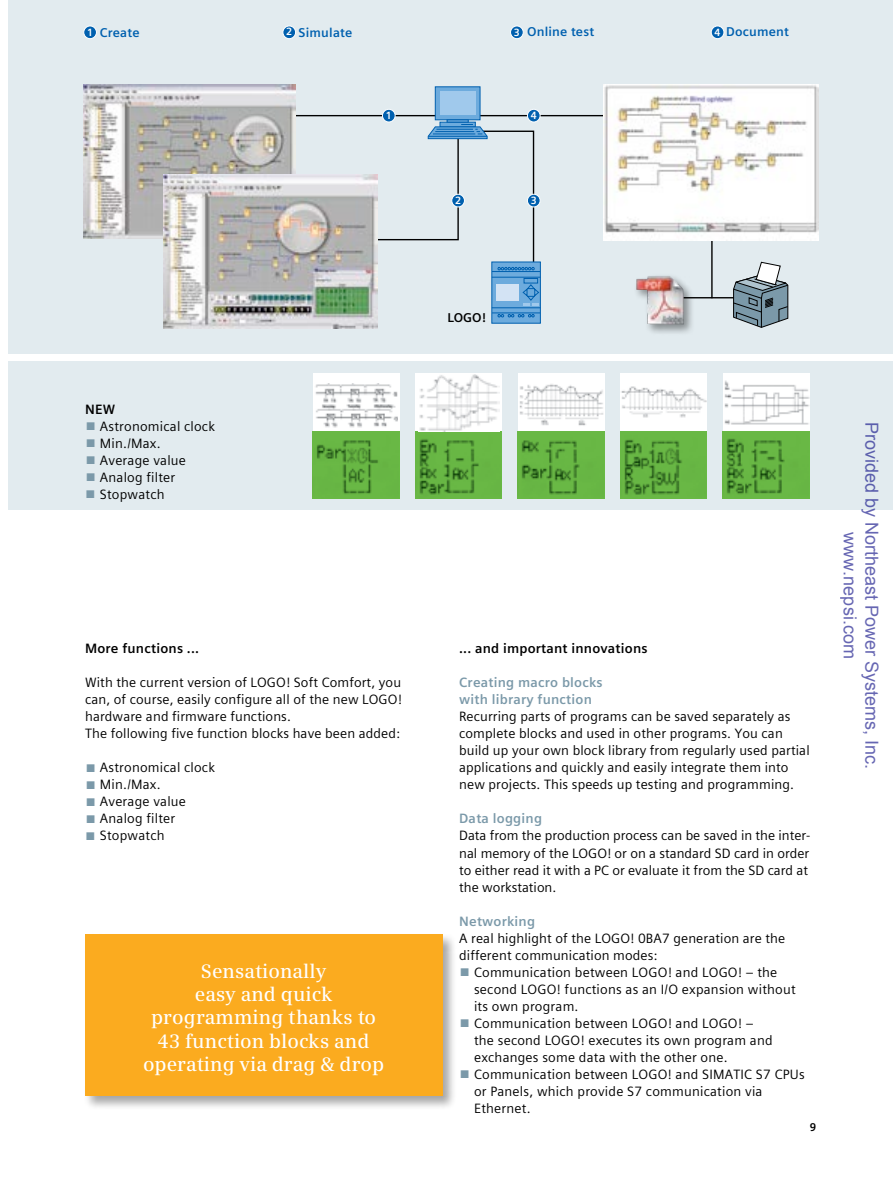
<style>
.page{position:relative;width:893px;height:1191px;background:#fff}
.page>*{position:absolute;margin:0;border:0;box-sizing:border-box;transform-origin:0 0}
.t1{font:600 19.5px/23.4px "Siemens Serif";color:#fff;text-align:center}
.t2{font:18px/21.6px "Arial";color:rgb(0 0 128/.6);text-align:center}
.t3{font:13.5px/17px "Siemens Sans Global";letter-spacing:.01em;color:#000}
.t4{font:700 13.5px/17px "Siemens Sans Global";letter-spacing:.015em;color:#7b99a9}
.t5{font:700 13.5px "Siemens Sans Global";letter-spacing:.015em;color:#000}
.t6{font:700 12.75px "Siemens Sans Global";letter-spacing:.015em;color:#0060af}
.t7{font:700 12.75px "Siemens Sans Global";color:#000}
.t8{font:700 11.25px "Siemens Sans Global";color:#000}
.t9{font:700 10.5px "Siemens Sans Global";color:#fff}
.s1{font-size:10.5px;color:#fff}
.s2{color:#7b99a9}
</style>
<div class="page">
<div style="left:9px;top:0;width:884px;height:353px;background:#e2ebef"></div>
<div style="left:84px;top:26px;width:12px;height:13px;background:#0060af;border-radius:50%"></div>
<div style="left:83px;top:25px;width:14px;height:14px;border:1px solid #fff;border-radius:50%"></div>
<div style="left:283px;top:26px;width:13px;height:13px;background:#0060af;border-radius:50%"></div>
<div style="left:282px;top:25px;width:14px;height:14px;border:1px solid #fff;border-radius:50%"></div>
<svg style="left:510px;top:26px;width:13px;height:13px"></svg>
<div style="left:510px;top:25px;width:14px;height:14px;border:1px solid #fff;border-radius:50%"></div>
<div style="left:711px;top:26px;width:13px;height:13px;background:#0060af;border-radius:50%"></div>
<div style="left:711px;top:25px;width:13px;height:14px;border:1px solid #fff;border-radius:50%"></div>
<hr style="left:287px;top:115px;width:343px;height:1px;background:#000">
<svg style="left:440px;top:122px;width:36px;height:2px"></svg>
<div style="left:435px;top:86px;width:45px;height:34px;background:#6dabdd;border:1px solid #0060af"></div>
<div style="left:440px;top:91px;width:35px;height:24px;background:#a0c9ec"></div>
<svg style="left:447px;top:119px;width:22px;height:4px"></svg>
<svg style="left:491px;top:261px;width:50px;height:63px;fill:#6dabdd"></svg>
<svg style="left:498px;top:314px;width:36px;height:3px"></svg>
<svg style="left:377px;top:124px;width:158px;height:149px"></svg>
<div style="left:497px;top:284px;width:22px;height:17px;background:#d3e3f4"></div>
<div style="left:524px;top:278px;width:14px;height:5px;border:1px solid #0060af"></div>
<svg style="left:522px;top:284px;width:17px;height:22px"></svg>
<hr style="left:492px;top:307px;width:48px;height:1px;background:#0060af">
<hr style="left:492px;top:277px;width:48px;height:1px;background:#0060af">
<hr style="left:492px;top:271px;width:48px;height:1px;background:#0060af">
<hr style="left:492px;top:312px;width:48px;height:1px;background:#0060af">
<div style="left:382px;top:109px;width:13px;height:13px;background:#0060af;border-radius:50%"></div>
<div style="left:382px;top:109px;width:14px;height:13px;border:1px solid #fff;border-radius:50%"></div>
<div style="left:527px;top:109px;width:13px;height:13px;background:#0060af;border-radius:50%"></div>
<div style="left:527px;top:109px;width:14px;height:13px;border:1px solid #fff;border-radius:50%"></div>
<div style="left:527px;top:194px;width:13px;height:13px;background:#0060af;border-radius:50%"></div>
<div style="left:527px;top:194px;width:14px;height:13px;border:1px solid #fff;border-radius:50%"></div>
<div style="left:452px;top:194px;width:12px;height:13px;background:#0060af;border-radius:50%"></div>
<div style="left:451px;top:194px;width:14px;height:13px;border:1px solid #fff;border-radius:50%"></div>
<img style="left:83px;top:85px;width:212px;height:153px">
<img style="left:164px;top:174px;width:213px;height:154px">
<hr style="left:711px;top:189px;width:2px;height:109px;background:#000">
<hr style="left:657px;top:297px;width:110px;height:1px;background:#000">
<div style="left:633px;top:273px;width:62px;height:62px;background:#000;opacity:.4"></div>
<img style="left:636px;top:276px;width:48px;height:48px">
<svg style="left:733px;top:262px;width:55px;height:66px"></svg>
<img style="left:604px;top:85px;width:214px;height:155px">
<div style="left:9px;top:361px;width:884px;height:149px;background:#e2ebef"></div>
<div style="left:313px;top:373px;width:86px;height:63px;background:#fff"></div>
<img style="left:313px;top:432px;width:86px;height:66px">
<img style="left:315px;top:383px;width:83px;height:45px">
<div style="left:415px;top:373px;width:87px;height:63px;background:#fff"></div>
<img style="left:415px;top:432px;width:87px;height:66px">
<img style="left:419px;top:374px;width:81px;height:57px">
<div style="left:518px;top:373px;width:86px;height:63px;background:#fff"></div>
<img style="left:518px;top:432px;width:86px;height:66px">
<img style="left:519px;top:384px;width:85px;height:42px">
<div style="left:620px;top:373px;width:87px;height:63px;background:#fff"></div>
<img style="left:620px;top:432px;width:87px;height:66px">
<img style="left:621px;top:386px;width:85px;height:32px">
<div style="left:723px;top:373px;width:86px;height:63px;background:#fff"></div>
<img style="left:723px;top:432px;width:86px;height:66px">
<img style="left:724px;top:380px;width:85px;height:45px">
<div style="left:83px;top:932px;width:374px;height:178px;background:#000;opacity:.35"></div>
<div style="left:85px;top:934px;width:357px;height:161px;background:#fbab1f"></div>
<p class="t6" style="left:87px;top:23px;width:54px"><span class="s1">1</span> Create</p>
<p class="t6" style="left:286px;top:23px;width:68px"><span class="s1">2</span> Simulate</p>
<p class="t6" style="left:514px;top:22px;width:82px"><span class="s1">3</span> Online test</p>
<p class="t6" style="left:714px;top:22px;width:76px"><span class="s1">4</span> Document</p>
<p class="t9" style="left:386px;top:107px;width:8px">1</p>
<p class="t9" style="left:531px;top:107px;width:8px">4</p>
<p class="t9" style="left:455px;top:193px;width:8px">2</p>
<p class="t9" style="left:531px;top:192px;width:8px">3</p>
<p class="t5" style="left:85px;top:398px;width:32px">NEW</p>
<p class="t3" style="left:85px;top:417px;width:131px"><span class="s2">■</span> Astronomical clock</p>
<p class="t3" style="left:85px;top:434px;width:77px"><span class="s2">■</span> Min./Max.</p>
<p class="t3" style="left:85px;top:451px;width:103px"><span class="s2">■</span> Average value</p>
<p class="t3" style="left:85px;top:468px;width:92px"><span class="s2">■</span> Analog filter</p>
<p class="t3" style="left:85px;top:485px;width:81px"><span class="s2">■</span> Stopwatch</p>
<p class="t5" style="left:85px;top:638px;width:115px">More functions ...</p>
<p class="t3" style="left:85px;top:674px;width:318px">With the current version of LOGO! Soft Comfort, you can, of course, easily configure all of the new LOGO! hardware and firmware functions.<br>The following five function blocks have been added:</p>
<p class="t3" style="left:85px;top:759px;width:131px"><span class="s2">■</span> Astronomical clock</p>
<p class="t3" style="left:85px;top:776px;width:77px"><span class="s2">■</span> Min./Max.</p>
<p class="t3" style="left:85px;top:793px;width:103px"><span class="s2">■</span> Average value</p>
<p class="t3" style="left:85px;top:810px;width:92px"><span class="s2">■</span> Analog filter</p>
<p class="t3" style="left:85px;top:827px;width:81px"><span class="s2">■</span> Stopwatch</p>
<h1 class="t1" style="left:143px;top:959px;width:243px">Sensationally<br>easy and quick programming thanks to<br>43 function blocks and operating via drag &amp; drop</h1>
<p class="t7" style="left:447px;top:308px;width:40px">LOGO!</p>
<p class="t5" style="left:459px;top:638px;width:190px">... and important innovations</p>
<p class="t4" style="left:459px;top:674px;width:145px">Creating macro blocks with library function</p>
<p class="t3" style="left:459px;top:708px;width:352px">Recurring parts of programs can be saved separately as complete blocks and used in other programs. You can build up your own block library from regularly used partial applications and quickly and easily integrate them into new projects. This speeds up testing and programming.</p>
<p class="t4" style="left:459px;top:810px;width:85px">Data logging</p>
<p class="t3" style="left:459px;top:827px;width:353px">Data from the production process can be saved in the inter&shy;nal memory of the LOGO! or on a standard SD card in order to either read it with a PC or evaluate it from the SD card at the workstation.</p>
<p class="t4" style="left:459px;top:912px;width:78px">Networking</p>
<p class="t3" style="left:459px;top:929px;width:328px">A real highlight of the LOGO! 0BA7 generation are the different communication modes:</p>
<p class="t3" style="left:474px;top:963px;width:323px;text-indent:-15px"><span class="s2">■</span> Communication between LOGO! and LOGO! – the second LOGO! functions as an I/O expansion without its own program.</p>
<p class="t3" style="left:474px;top:1014px;width:300px;text-indent:-15px"><span class="s2">■</span> Communication between LOGO! and LOGO! – the second LOGO! executes its own program and exchanges some data with the other one.</p>
<p class="t3" style="left:474px;top:1065px;width:332px;text-indent:-15px"><span class="s2">■</span> Communication between LOGO! and SIMATIC S7 CPUs or Panels, which provide S7 communication via<br>Ethernet.</p>
<p class="t8" style="left:810px;top:1118px;width:8px">9</p>
<h2 class="t2" style="left:882px;top:422px;width:349px;rotate:90deg">Provided by Northeast Power Systems, Inc. www.nepsi.com</h2>
</div>
